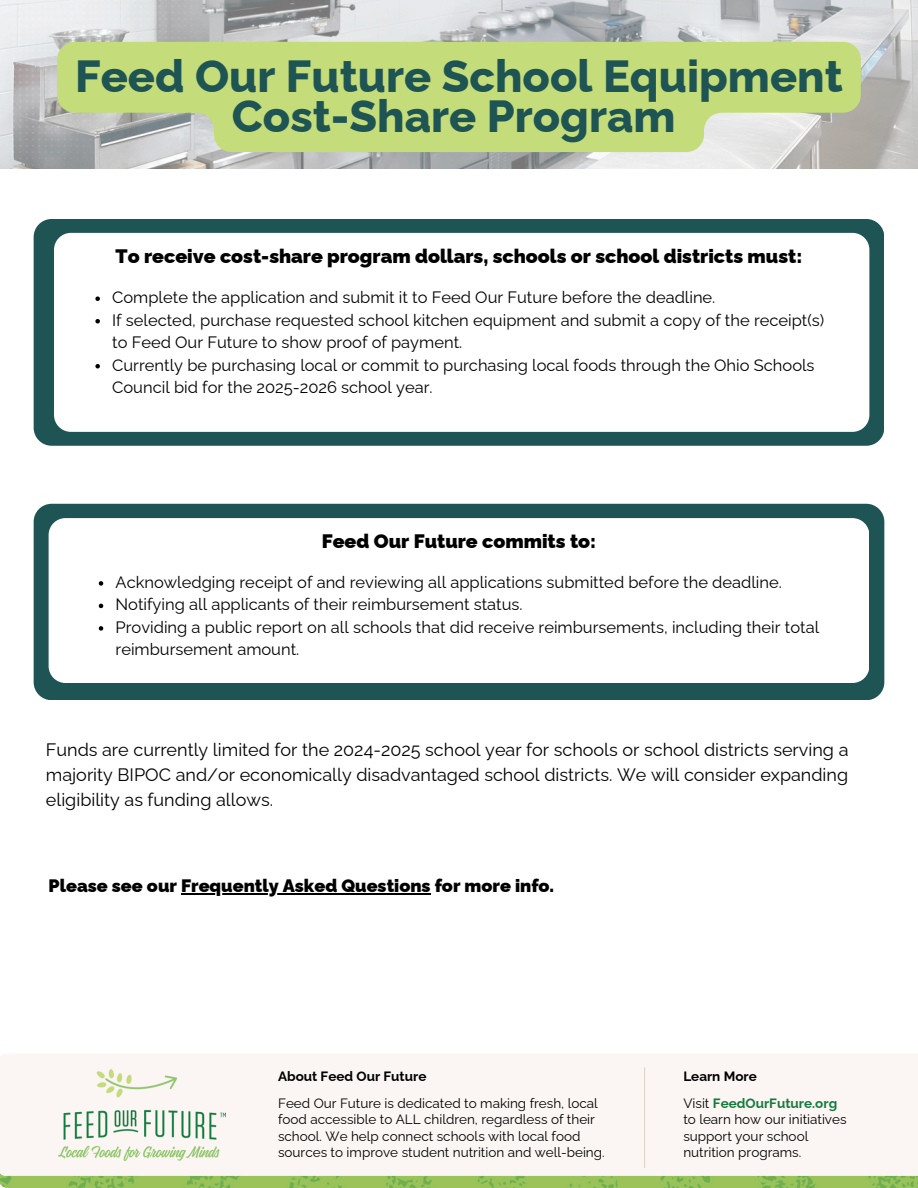
<style>
.page{position:relative;width:918px;height:1188px;background:#fff}
.page>*{position:absolute;margin:0;border:0;box-sizing:border-box;transform-origin:0 0}
.t1{font:800 45px/39.3px "Raleway";color:#1e5454;text-align:center}
.t2{font:900 19.5px "Raleway";color:#000}
.t3{font:18px/24.8px "Raleway";color:#000;text-align:justify}
.t4{font:900 18px "Raleway";color:#000}
.t5{font:16.5px/22.5px "Raleway";color:#000}
.t6{font:13.5px/16.5px "Raleway";color:#000}
.t7{font:700 13.5px "Raleway";color:#000}
.s1{font-weight:700;color:#167b3e}
</style>
<div class="page">
<img style="left:0;top:0;width:918px;height:169px">
<svg style="left:12px;top:0;width:199px;height:169px;background:#c8c9ca"></svg>
<img style="left:0;top:1176px;width:918px;height:12px">
<div style="left:0;top:1054px;width:918px;height:122px;background:#fbf6f3"></div>
<div style="left:30px;top:1130px;width:861px;height:38px;background:#fbf6f3"></div>
<img style="left:58px;top:1069px;width:168px;height:91px">
<hr style="left:644px;top:1067px;width:1px;height:101px;background:#ded5cb">
<svg style="left:57px;top:42px;width:804px;height:110px;background:#c4d984"></svg>
<div style="left:34px;top:219px;width:850px;height:227px;background:#1e5454;border-radius:18px"></div>
<div style="left:54px;top:233px;width:815px;height:199px;background:#fff;border-radius:17px"></div>
<svg style="left:95px;top:296px;width:5px;height:5px"></svg>
<svg style="left:95px;top:319px;width:5px;height:4px"></svg>
<svg style="left:95px;top:364px;width:5px;height:4px"></svg>
<hr style="left:181px;top:894px;width:250px;height:1px;background:#000">
<div style="left:34px;top:504px;width:850px;height:196px;background:#1e5454;border-radius:18px"></div>
<div style="left:49px;top:518px;width:820px;height:165px;background:#fff;border-radius:17px"></div>
<svg style="left:99px;top:581px;width:4px;height:5px"></svg>
<svg style="left:99px;top:604px;width:4px;height:4px"></svg>
<svg style="left:99px;top:626px;width:4px;height:5px"></svg>
<p class="t1" style="left:75px;top:57px;width:769px">Feed Our Future School Equipment<br>Cost-Share Program</p>
<p class="t2" style="left:116px;top:245px;width:688px">To receive cost-share program dollars, schools or school districts must:</p>
<p class="t5" style="left:112px;top:286px;width:605px">Complete the application and submit it to Feed Our Future before the deadline.</p>
<h2 class="t5" style="left:112px;top:309px;width:714px">If selected, purchase requested school kitchen equipment and submit a copy of the receipt(s) to Feed Our Future to show proof of payment.</h2>
<p class="t5" style="left:112px;top:354px;width:704px">Currently be purchasing local or commit to purchasing local foods through the Ohio Schools<br>Council bid for the 2025-2026 school year.</p>
<h3 class="t2" style="left:322px;top:530px;width:276px">Feed Our Future commits to:</h3>
<h2 class="t5" style="left:116px;top:571px;width:668px">Acknowledging receipt of and reviewing all applications submitted before the deadline.</h2>
<p class="t5" style="left:116px;top:593px;width:409px">Notifying all applicants of their reimbursement status.</p>
<p class="t5" style="left:116px;top:616px;width:705px">Providing a public report on all schools that did receive reimbursements, including their total reimbursement amount.</p>
<h5 class="t3" style="left:46px;top:738px;width:804px">Funds are currently limited for the 2024-2025 school year for schools or school districts serving a majority BIPOC and/or economically disadvantaged school districts. We will consider expanding eligibility as funding allows.</h5>
<p class="t4" style="left:49px;top:875px;width:507px">Please see our Frequently Asked Questions for more info.</p>
<h2 class="t7" style="left:278px;top:1068px;width:150px">About Feed Our Future</h2>
<p class="t6" style="left:278px;top:1095px;width:328px">Feed Our Future is dedicated to making fresh, local food accessible to ALL children, regardless of their school. We help connect schools with local food sources to improve student nutrition and well-being.</p>
<h1 class="t7" style="left:683px;top:1068px;width:75px">Learn More</h1>
<p class="t6" style="left:683px;top:1095px;width:165px">Visit <span class="s1">FeedOurFuture.org </span>to learn how our initiatives support your school nutrition programs.</p>
</div>
